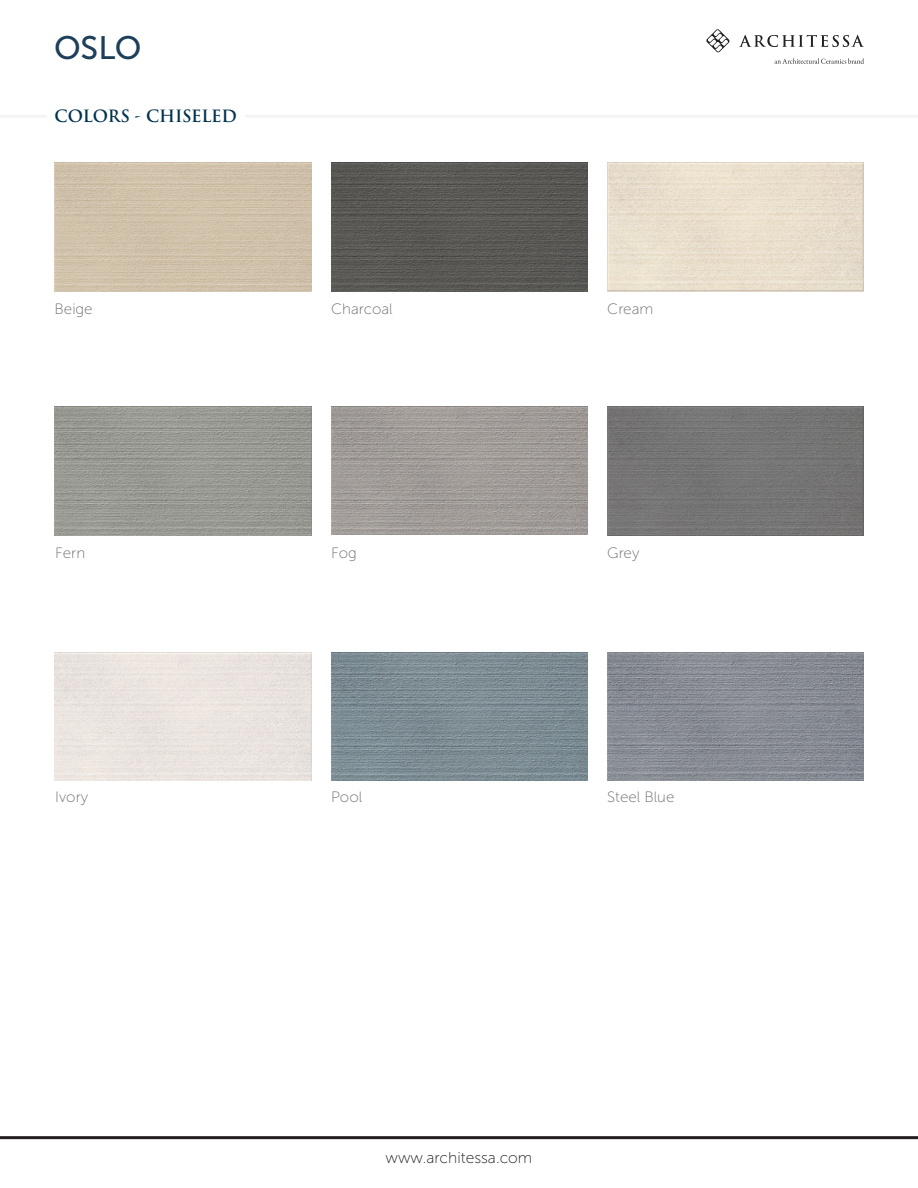
<style>
.page{position:relative;width:918px;height:1188px;background:#fff}
.page>*{position:absolute;margin:0;border:0;box-sizing:border-box;transform-origin:0 0}
.t1{font:32.4px "Museo Sans 500";color:#1e3f59}
.t2{font:600 16.5px "Trajan Pro 3";letter-spacing:-.01em;color:#02334e}
.t3{font:15.6px "Museo Sans 100";color:#231f20}
.t4{font:15px "Museo Sans 100";color:#6c6d70}
</style>
<div class="page">
<svg style="left:706px;top:29px;width:24px;height:24px"></svg>
<svg style="left:739px;top:35px;width:125px;height:12px"></svg>
<svg style="left:775px;top:58px;width:89px;height:6px"></svg>
<hr style="left:0;top:1136px;width:918px;height:3px;background:#231f20">
<hr style="left:0;top:115px;width:918px;height:3px;background:#231f20">
<div style="left:47px;top:96px;width:197px;height:41px;background:#fff"></div>
<img style="left:55px;top:163px;width:257px;height:128px">
<img style="left:55px;top:407px;width:257px;height:128px">
<div style="left:55px;top:652px;width:257px;height:129px;background:#ebe4df"></div>
<img style="left:607px;top:163px;width:257px;height:128px">
<img style="left:607px;top:407px;width:257px;height:128px">
<img style="left:607px;top:652px;width:257px;height:129px">
<img style="left:331px;top:163px;width:257px;height:128px">
<img style="left:331px;top:407px;width:257px;height:128px">
<img style="left:331px;top:652px;width:257px;height:128px">
<h1 class="t1" style="left:54px;top:30px;width:89px">OSLO</h1>
<p class="t2" style="left:54px;top:104px;width:184px">COLORS - CHISELED</p>
<p class="t4" style="left:55px;top:301px;width:40px">Beige</p>
<p class="t4" style="left:331px;top:301px;width:63px">Charcoal</p>
<p class="t4" style="left:607px;top:301px;width:48px">Cream</p>
<p class="t4" style="left:55px;top:545px;width:32px">Fern</p>
<p class="t4" style="left:331px;top:545px;width:27px">Fog</p>
<p class="t4" style="left:607px;top:545px;width:34px">Grey</p>
<p class="t4" style="left:55px;top:789px;width:34px">Ivory</p>
<p class="t4" style="left:331px;top:789px;width:33px">Pool</p>
<p class="t4" style="left:607px;top:789px;width:69px">Steel Blue</p>
<p class="t3" style="left:386px;top:1149px;width:148px">www.architessa.com</p>
</div>
